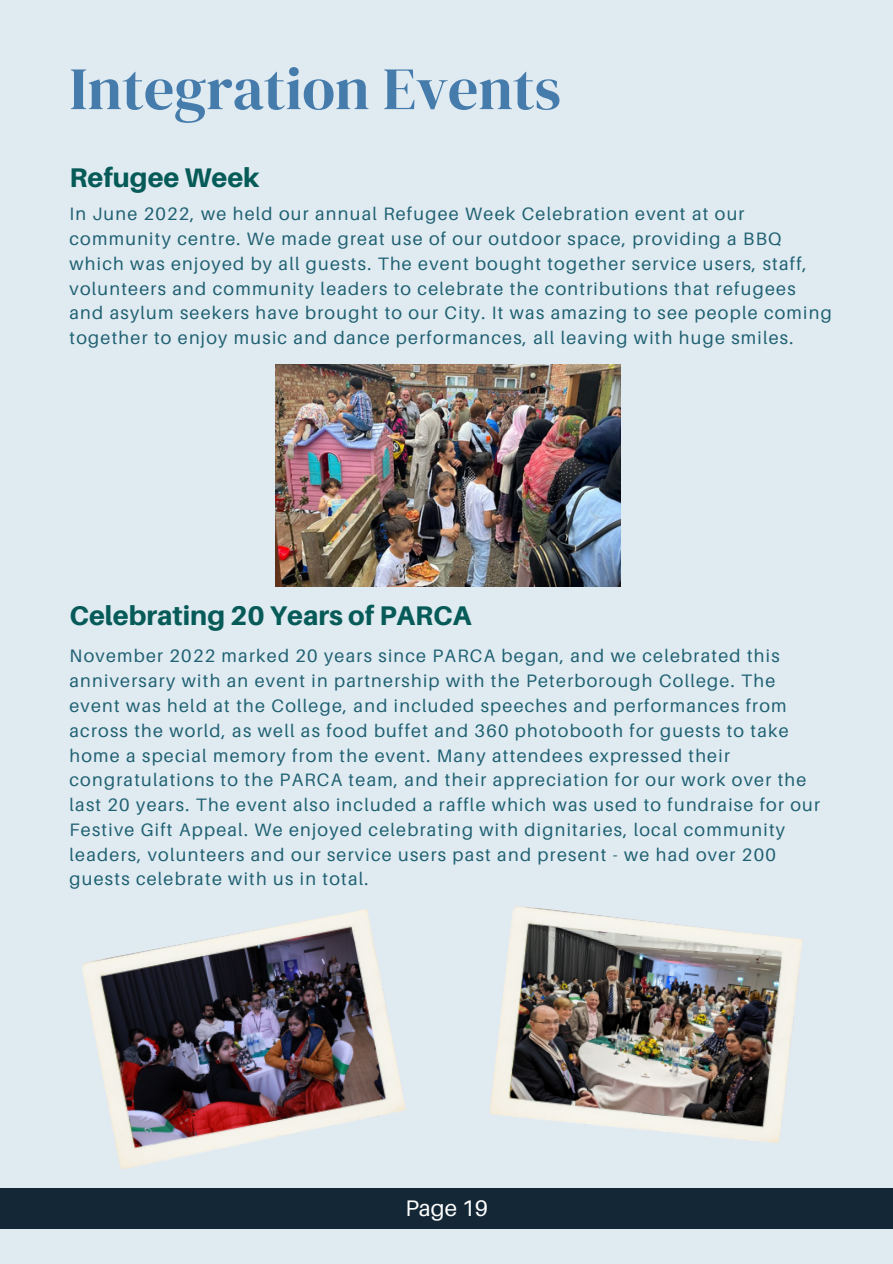
<style>
.page{position:relative;width:893px;height:1264px;background:#fff}
.page>*{position:absolute;margin:0;border:0;box-sizing:border-box;transform-origin:0 0}
.t1{font:60px "DM Serif Display";color:#457cab}
.t2{font:800 27px "Aileron";color:#065b58}
.t3{font:22.5px "Aileron";color:#fff}
.t4{font:18px/24.8px "Aileron";letter-spacing:.07em;color:#1f6172}
</style>
<div class="page">
<div style="left:0;top:0;width:892px;height:1263px;background:#e0eaf1"></div>
<div style="left:0;top:1187px;width:892px;height:41px;background:#142737"></div>
<img style="left:275px;top:364px;width:345px;height:222px">
<img style="left:489px;top:906px;width:314px;height:237px">
<img style="left:82px;top:909px;width:324px;height:261px">
<h1 class="t1" style="left:69px;top:47px;width:493px">Integration Events</h1>
<h2 class="t2" style="left:69px;top:160px;width:191px">Refugee Week</h2>
<p class="t4" style="left:69px;top:201px;width:763px">In June 2022, we held our annual Refugee Week Celebration event at our community centre. We made great use of our outdoor space, providing a BBQ which was enjoyed by all guests. The event bought together service users, staff, volunteers and community leaders to celebrate the contributions that refugees and asylum seekers have brought to our City. It was amazing to see people coming together to enjoy music and dance performances, all leaving with huge smiles.</p>
<h2 class="t2" style="left:69px;top:599px;width:403px">Celebrating 20 Years of PARCA</h2>
<p class="t4" style="left:69px;top:643px;width:752px">November 2022 marked 20 years since PARCA began, and we celebrated this anniversary with an event in partnership with the Peterborough College. The event was held at the College, and included speeches and performances from across the world, as well as food buffet and 360 photobooth for guests to take home a special memory from the event. Many attendees expressed their congratulations to the PARCA team, and their appreciation for our work over the last 20 years. The event also included a raffle which was used to fundraise for our Festive Gift Appeal. We enjoyed celebrating with dignitaries, local community leaders, volunteers and our service users past and present - we had over 200 guests celebrate with us in total.</p>
<p class="t3" style="left:405px;top:1194px;width:84px">Page 19</p>
</div>
